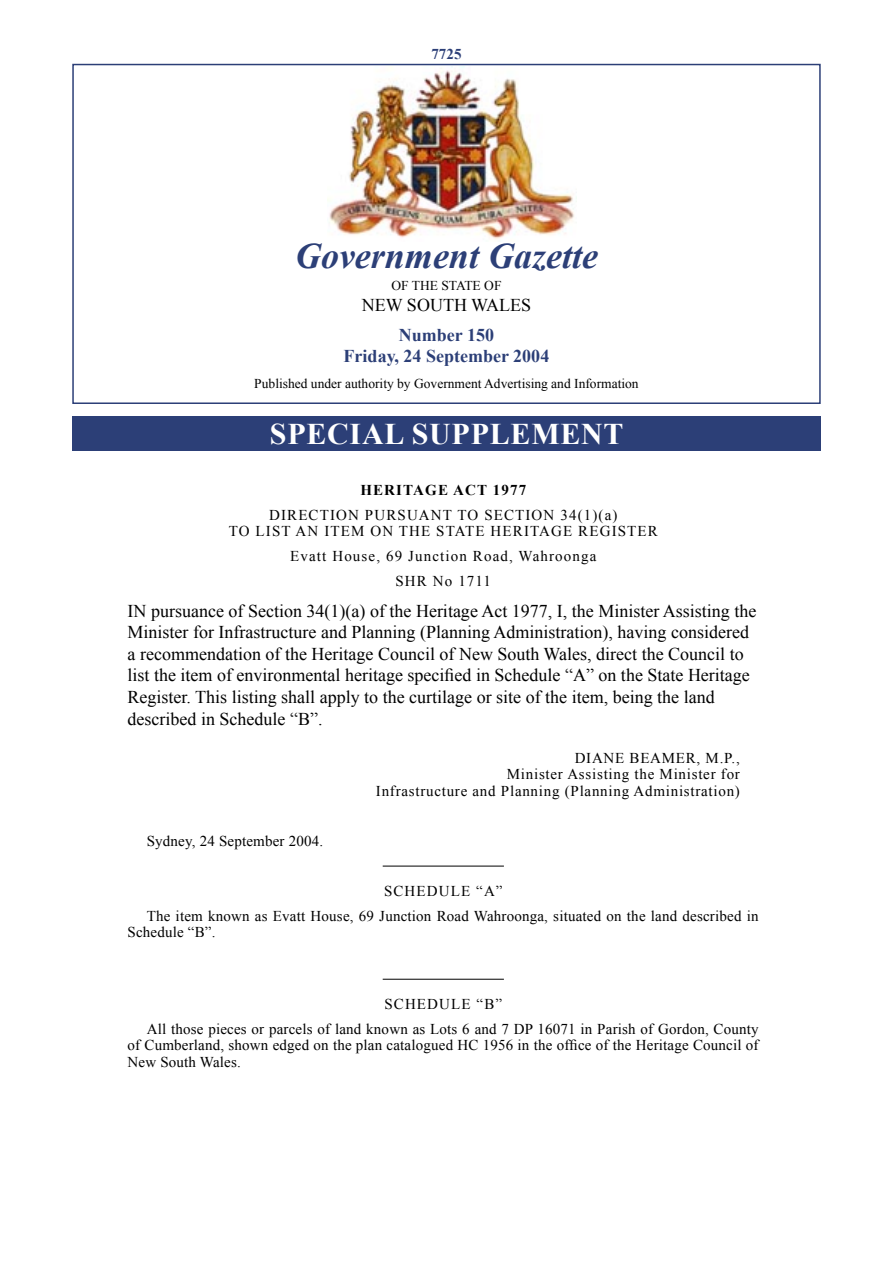
<style>
.page{position:relative;width:893px;height:1263px;background:#fff}
.page>*{position:absolute;margin:0;border:0;box-sizing:border-box;transform-origin:0 0}
.t1{font:italic 700 36px "Times New Roman";color:#2c3f77}
.t2{font:700 30px "Times New Roman";letter-spacing:.025em;color:#fff}
.t3{font:18px/21.6px "Times New Roman";color:#000}
.t4{font:700 18px "Times New Roman";color:#2c3f77}
.Body_Text{font:15px/16.5px "Times New Roman";letter-spacing:.01em;color:#000}
.Head_Roman{font:15px/16.5px "Times New Roman";letter-spacing:.075em;color:#000;text-align:center}
.Sign{font:15px/16.5px "Times New Roman";letter-spacing:.05em;color:#000;text-align:right}
.Head_Bold{font:700 15px "Times New Roman";letter-spacing:.075em;color:#000}
.t5{font:700 15px "Times New Roman";color:#2c3f77}
.t6{font:13.5px "Times New Roman";color:#000}
</style>
<div class="page">
<div style="left:72px;top:64px;width:749px;height:340px;border:2px solid #2c3f77"></div>
<img style="left:327px;top:67px;width:247px;height:173px">
<div style="left:72px;top:417px;width:749px;height:34px;background:#2c3f77"></div>
<hr style="left:383px;top:866px;width:121px;height:1px;background:#000">
<hr style="left:383px;top:979px;width:121px;height:1px;background:#000">
<p class="t5" style="left:431px;top:44px;width:31px">7725</p>
<p class="t1" style="left:295px;top:231px;width:304px">Government Gazette</p>
<p class="t6" style="left:391px;top:276px;width:112px">OF THE STATE OF</p>
<p class="t3" style="left:362px;top:294px;width:171px">NEW SOUTH WALES</p>
<p class="t4" style="left:399px;top:322px;width:97px">Number 150</p>
<p class="t4" style="left:344px;top:344px;width:207px">Friday, 24 September 2004</p>
<p class="t6" style="left:254px;top:374px;width:386px">Published under authority by Government Advertising and Information</p>
<p class="t2" style="left:270px;top:413px;width:355px">SPECIAL SUPPLEMENT</p>
<p class="Head_Bold" style="left:360px;top:479px;width:167px">HERITAGE ACT 1977</p>
<p class="Head_Roman" style="left:229px;top:506px;width:431px">DIRECTION PURSUANT TO SECTION 34(1)(a)<br>TO LIST AN ITEM ON THE STATE HERITAGE REGISTER</p>
<p class="Head_Roman" style="left:290px;top:548px;width:308px">Evatt House, 69 Junction Road, Wahroonga</p>
<p class="Head_Roman" style="left:395px;top:573px;width:97px">SHR No 1711</p>
<p class="t3" style="left:128px;top:599px;width:630px">IN pursuance of Section 34(1)(a) of the Heritage Act 1977, I, the Minister Assisting the Minister for Infrastructure and Planning (Planning Administration), having considered a recommendation of the Heritage Council of New South Wales, direct the Council to list the item of environmental heritage specified in Schedule “A” on the State Heritage Register. This listing shall apply to the curtilage or site of the item, being the land described in Schedule “B”.</p>
<p class="Sign" style="left:376px;top:749px;width:365px">DIANE BEAMER, M.P.,<br>Minister Assisting the Minister for<br>Infrastructure and Planning (Planning Administration)</p>
<p class="Body_Text" style="left:147px;top:832px;width:178px">Sydney, 24 September 2004.</p>
<p class="Head_Roman" style="left:384px;top:882px;width:120px">SCHEDULE “A”</p>
<p class="Body_Text" style="left:128px;top:907px;width:632px;text-indent:19px">The item known as Evatt House, 69 Junction Road Wahroonga, situated on the land described in<br>Schedule “B”.</p>
<p class="Head_Roman" style="left:384px;top:995px;width:119px">SCHEDULE “B”</p>
<p class="Body_Text" style="left:128px;top:1020px;width:633px;text-align:justify;text-indent:19px">All those pieces or parcels of land known as Lots 6 and 7 DP 16071 in Parish of Gordon, County of Cumberland, shown edged on the plan catalogued HC 1956 in the office of the Heritage Council of New South Wales.</p>
</div>
